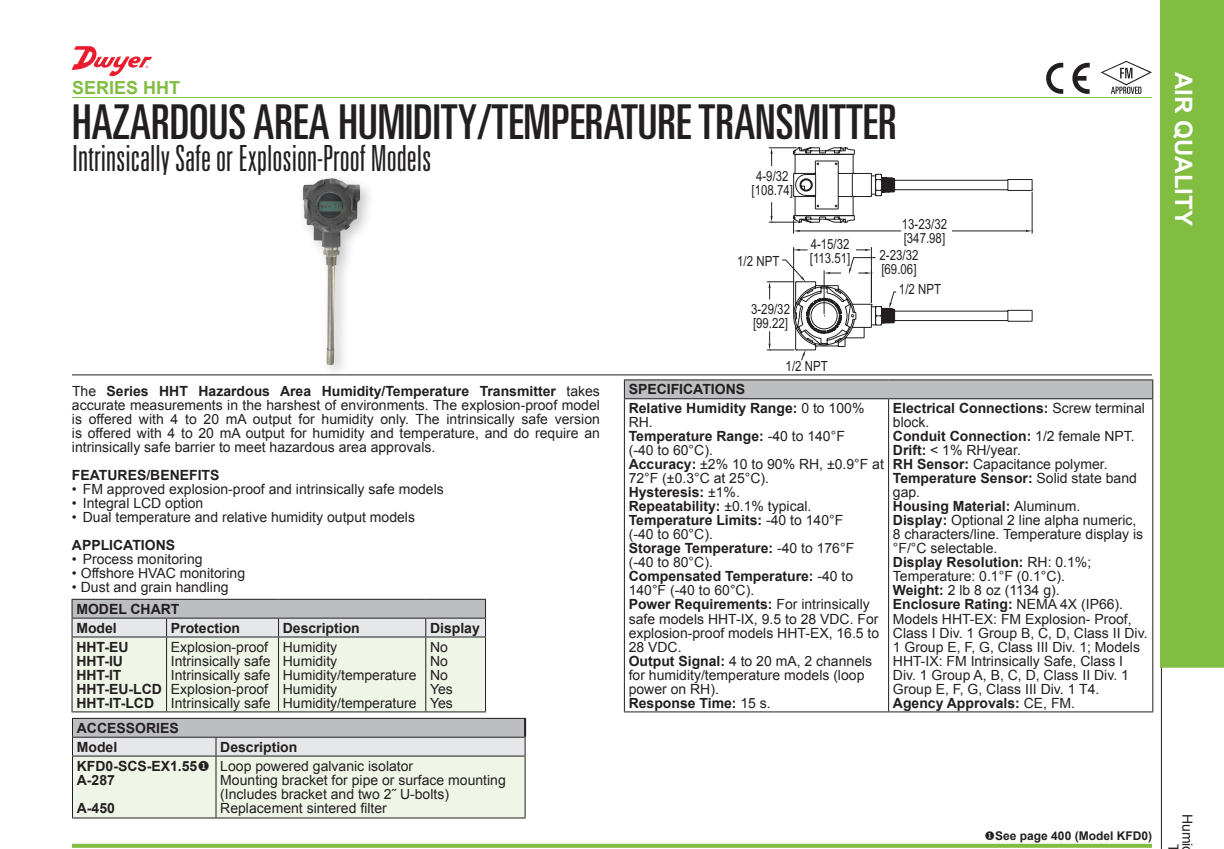
<style>
.page{position:relative;width:1224px;height:849px;background:#fff}
.page>*{position:absolute;margin:0;border:0;box-sizing:border-box;transform-origin:0 0}
.t1{font:ultra-condensed 48px "Univers LT Std";color:#231f20}
.t2{font:300 ultra-condensed 36px "Univers LT Std";color:#231f20}
.t3{font:700 24px "Arial";color:#fff}
.t4{font:700 18px "Arial";color:#81bd41}
.t5{font:14px/14px "Arial";color:#231f20}
.t6{font:700 14px/14px "Arial";color:#231f20}
.t7{font:14px/14px "Arial Narrow";color:#231f20}
.t8{font:700 12px "Arial";color:#231f20}
.s1{font-weight:700}
.s2{font-weight:400}
</style>
<div class="page">
<svg style="left:1161px;top:667px;width:63px;height:181px"></svg>
<div style="left:1160px;top:0;width:64px;height:667px;background:#81bd41"></div>
<hr style="left:72px;top:97px;width:1080px;height:1px;background:#81bd41">
<svg style="left:767px;top:147px;width:266px;height:214px"></svg>
<div style="left:297px;top:173px;width:79px;height:207px;background:#231f20;opacity:.25"></div>
<img style="left:302px;top:178px;width:59px;height:188px">
<div style="left:624px;top:380px;width:529px;height:18px;background:#bcbec0"></div>
<hr style="left:888px;top:399px;width:1px;height:312px;background:#231f20">
<hr style="left:1152px;top:399px;width:1px;height:312px;background:#231f20">
<hr style="left:624px;top:399px;width:1px;height:312px;background:#231f20">
<hr style="left:624px;top:711px;width:265px;height:1px;background:#231f20">
<hr style="left:889px;top:711px;width:264px;height:1px;background:#231f20">
<hr style="left:624px;top:379px;width:265px;height:1px;background:#231f20">
<svg style="left:624px;top:380px;width:1px;height:18px"></svg>
<hr style="left:889px;top:379px;width:264px;height:1px;background:#231f20">
<svg style="left:1152px;top:380px;width:1px;height:18px"></svg>
<hr style="left:624px;top:398px;width:265px;height:1px;background:#231f20">
<hr style="left:889px;top:398px;width:264px;height:1px;background:#231f20">
<hr style="left:72px;top:374px;width:1080px;height:1px;background:#231f20">
<svg style="left:72px;top:843px;width:1080px;height:4px;background:#99ca66"></svg>
<svg style="left:1072px;top:63px;width:18px;height:31px"></svg>
<svg style="left:1046px;top:63px;width:17px;height:31px"></svg>
<svg style="left:1101px;top:61px;width:51px;height:33px"></svg>
<hr style="left:72px;top:598px;width:95px;height:1px;background:#231f20">
<hr style="left:167px;top:598px;width:112px;height:1px;background:#231f20">
<hr style="left:279px;top:598px;width:147px;height:1px;background:#231f20">
<hr style="left:426px;top:598px;width:60px;height:1px;background:#231f20">
<svg style="left:72px;top:599px;width:414px;height:112px;background:#e0e4dc"></svg>
<hr style="left:72px;top:636px;width:95px;height:1px;background:#231f20">
<hr style="left:72px;top:637px;width:1px;height:74px;background:#231f20">
<hr style="left:167px;top:636px;width:112px;height:1px;background:#231f20">
<hr style="left:166px;top:637px;width:1px;height:74px;background:#231f20">
<hr style="left:279px;top:636px;width:147px;height:1px;background:#231f20">
<hr style="left:278px;top:637px;width:1px;height:74px;background:#231f20">
<hr style="left:426px;top:636px;width:60px;height:1px;background:#231f20">
<hr style="left:425px;top:637px;width:1px;height:74px;background:#231f20">
<hr style="left:485px;top:637px;width:1px;height:74px;background:#231f20">
<hr style="left:72px;top:711px;width:95px;height:1px;background:#231f20">
<hr style="left:167px;top:711px;width:112px;height:1px;background:#231f20">
<hr style="left:279px;top:711px;width:147px;height:1px;background:#231f20">
<hr style="left:426px;top:711px;width:60px;height:1px;background:#231f20">
<hr style="left:72px;top:717px;width:144px;height:1px;background:#231f20">
<hr style="left:216px;top:717px;width:310px;height:1px;background:#231f20">
<hr style="left:72px;top:817px;width:144px;height:1px;background:#231f20">
<hr style="left:216px;top:817px;width:310px;height:1px;background:#231f20">
<svg style="left:72px;top:718px;width:454px;height:99px;background:#dde1d9"></svg>
<hr style="left:525px;top:756px;width:1px;height:61px;background:#231f20">
<svg style="left:72px;top:46px;width:80px;height:30px"></svg>
<p class="t4" style="left:72px;top:75px;width:110px">SERIES HHT</p>
<h1 class="t1" style="left:72px;top:95px;width:826px">HAZARDOUS AREA HUMIDITY/TEMPERATURE TRANSMITTER</h1>
<h2 class="t2" style="left:72px;top:139px;width:361px">Intrinsically Safe or Explosion-Proof Models</h2>
<p class="t7" style="left:752px;top:169px;width:43px;text-align:center">4-9/32 [108.74]</p>
<p class="t7" style="left:737px;top:253px;width:44px">1/2 NPT</p>
<p class="t7" style="left:751px;top:301px;width:40px">3-29/32 [99.22]</p>
<p class="t7" style="left:902px;top:216px;width:47px">13-23/32 [347.98]</p>
<p class="t7" style="left:810px;top:236px;width:42px">4-15/32 [113.51]</p>
<p class="t7" style="left:880px;top:247px;width:40px">2-23/32 [69.06]</p>
<p class="t7" style="left:899px;top:282px;width:44px">1/2 NPT</p>
<p class="t5" style="left:72px;top:384px;width:530px;text-align:justify">The <span class="s1">Series HHT Hazardous Area Humidity/Temperature Transmitter</span> takes accurate measurements in the harshest of environments. The explosion-proof model is offered with 4 to 20 mA output for humidity only. The intrinsically safe version is offered with 4 to 20 mA output for humidity and temperature, and do require an intrinsically safe barrier to meet hazardous area approvals.</p>
<p class="t6" style="left:72px;top:468px;width:149px">FEATURES/BENEFITS</p>
<p class="t5" style="left:72px;top:482px;width:373px">• FM approved explosion-proof and intrinsically safe models</p>
<p class="t5" style="left:72px;top:496px;width:133px">• Integral LCD option</p>
<p class="t5" style="left:72px;top:510px;width:345px">• Dual temperature and relative humidity output models</p>
<p class="t6" style="left:72px;top:538px;width:105px">APPLICATIONS</p>
<p class="t5" style="left:72px;top:552px;width:132px">• Process monitoring</p>
<p class="t5" style="left:72px;top:566px;width:175px">• Offshore HVAC monitoring</p>
<p class="t5" style="left:72px;top:580px;width:158px">• Dust and grain handling</p>
<p class="t6" style="left:76px;top:599px;width:105px;line-height:18.8px">MODEL CHART<br>Model</p>
<p class="t6" style="left:171px;top:621px;width:71px">Protection</p>
<p class="t6" style="left:283px;top:621px;width:79px">Description</p>
<p class="t6" style="left:430px;top:621px;width:51px">Display</p>
<p class="t6" style="left:76px;top:639px;width:87px">HHT-EU<br>HHT-IU<br>HHT-IT<br>HHT-EU-LCD<br>HHT-IT-LCD</p>
<p class="t5" style="left:171px;top:639px;width:101px">Explosion-proof<br>Intrinsically safe<br>Intrinsically safe<br>Explosion-proof<br>Intrinsically safe</p>
<p class="t5" style="left:283px;top:639px;width:135px">Humidity<br>Humidity<br>Humidity/temperature<br>Humidity<br>Humidity/temperature</p>
<p class="t5" style="left:430px;top:639px;width:24px">No<br>No<br>No<br>Yes<br>Yes</p>
<p class="t6" style="left:77px;top:718px;width:103px;line-height:18.8px">ACCESSORIES<br>Model</p>
<p class="t6" style="left:220px;top:739px;width:79px">Description</p>
<p class="t6" style="left:77px;top:759px;width:135px">KFD0-SCS-EX1.55◆<br>A-287</p>
<p class="t6" style="left:77px;top:801px;width:40px">A-450</p>
<p class="t5" style="left:220px;top:758px;width:287px">Loop powered galvanic isolator<br>Mounting bracket for pipe or surface mounting (Includes bracket and two 2˝ U-bolts)<br>Replacement sintered filter</p>
<p class="t7" style="left:786px;top:358px;width:44px">1/2 NPT</p>
<p class="t6" style="left:629px;top:380px;width:237px;line-height:18.8px">SPECIFICATIONS<br>Relative Humidity Range: <span class="s2">0 to 100%</span></p>
<p class="t5" style="left:629px;top:415px;width:257px">RH.<br><span class="s1">Temperature Range:</span> -40 to 140°F<br>(-40 to 60°C).<br><span class="s1">Accuracy:</span> ±2% 10 to 90% RH, ±0.9°F at<br>72°F (±0.3°C at 25°C).<br><span class="s1">Hysteresis:</span> ±1%.<br><span class="s1">Repeatability:</span> ±0.1% typical.<br><span class="s1">Temperature Limits:</span> -40 to 140°F<br>(-40 to 60°C).<br><span class="s1">Storage Temperature:</span> -40 to 176°F<br>(-40 to 80°C).<br><span class="s1">Compensated Temperature:</span> -40 to<br>140°F (-40 to 60°C).<br><span class="s1">Power Requirements:</span> For intrinsically safe models HHT-IX, 9.5 to 28 VDC. For explosion-proof models HHT-EX, 16.5 to<br>28 VDC.<br><span class="s1">Output Signal:</span> 4 to 20 mA, 2 channels for humidity/temperature models (loop power on RH).<br><span class="s1">Response Time:</span> 15 s.</p>
<p class="t5" style="left:893px;top:401px;width:256px"><span class="s1">Electrical Connections:</span> Screw terminal block.<br><span class="s1">Conduit Connection:</span> 1/2 female NPT.<br><span class="s1">Drift:</span> &lt; 1% RH/year.<br><span class="s1">RH Sensor:</span> Capacitance polymer.<br><span class="s1">Temperature Sensor:</span> Solid state band gap.<br><span class="s1">Housing Material:</span> Aluminum.<br><span class="s1">Display:</span> Optional 2 line alpha numeric,<br>8 characters/line. Temperature display is °F/°C selectable.<br><span class="s1">Display Resolution:</span> RH: 0.1%;<br>Temperature: 0.1°F (0.1°C).<br><span class="s1">Weight:</span> 2 lb 8 oz (1134 g).<br><span class="s1">Enclosure Rating:</span> NEMA 4X (IP66).<br>Models HHT-EX: FM Explosion- Proof,<br>Class I Div. 1 Group B, C, D, Class II Div.<br>1 Group E, F, G, Class III Div. 1; Models<br>HHT-IX: FM Intrinsically Safe, Class I<br>Div. 1 Group A, B, C, D, Class II Div. 1<br>Group E, F, G, Class III Div. 1 T4.<br><span class="s1">Agency Approvals:</span> CE, FM.</p>
<p class="t8" style="left:985px;top:827px;width:169px">◆See page 400 (Model KFD0)</p>
<h3 class="t3" style="left:1199px;top:72px;width:155px;rotate:90deg">AIR QUALITY</h3>
<p class="t5" style="left:1194px;top:843px;width:10px;text-indent:-30px;rotate:90deg">Humi<br>T</p>
</div>
